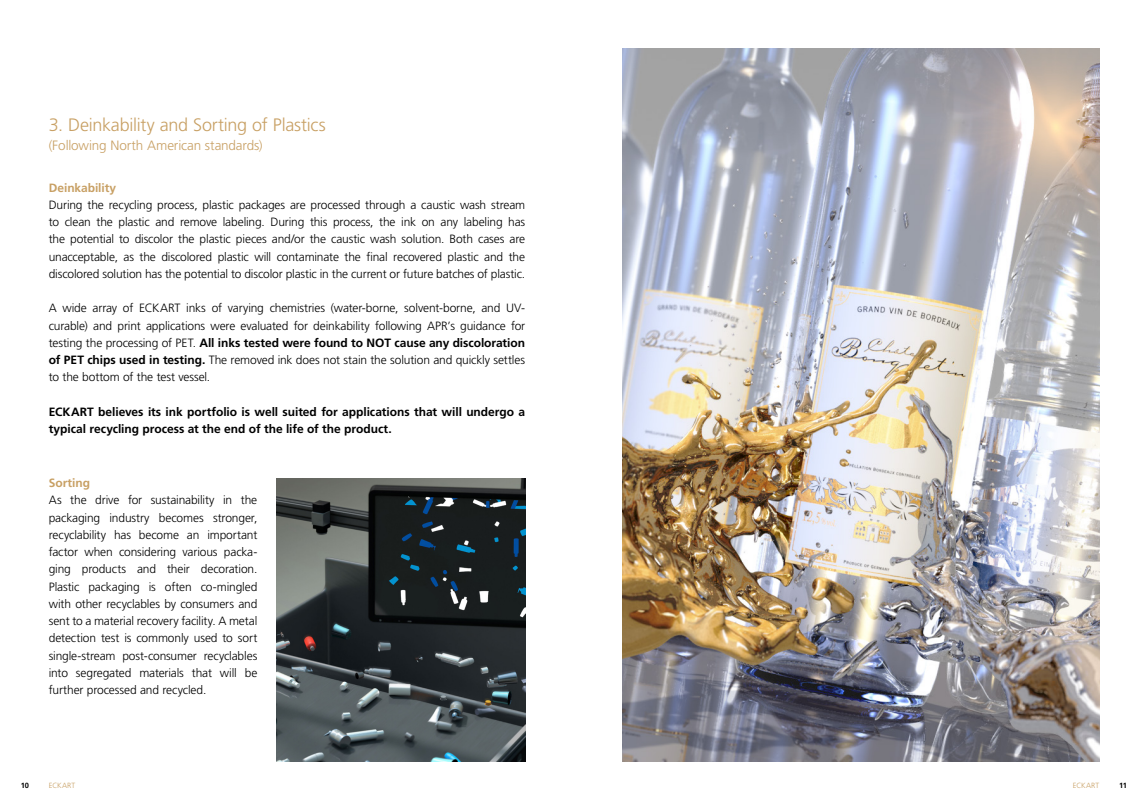
<style>
.page{position:relative;width:1148px;height:810px;background:#fff}
.page>*{position:absolute;margin:0;border:0;box-sizing:border-box;transform-origin:0 0}
.t1{font:300 18px "Frutiger LT Std";letter-spacing:-.015em;color:#c8a064}
.t2{font:300 13.5px "Frutiger LT Std";letter-spacing:-.01em;color:#c8a064}
.t3{font:300 12px/17.2px "Frutiger LT Std";letter-spacing:-.01em;color:#000;text-align:justify}
.t4{font:700 12px/17.2px "Frutiger LT Std";letter-spacing:-.005em;color:#000}
.t5{font:700 12px "Frutiger LT Std";letter-spacing:-.005em;color:#c8a064}
.t6{font:300 7.5px "Frutiger LT Std";color:#c8a064}
.t7{font:700 7.5px "Frutiger LT Std";color:#000}
.s1{font-weight:700}
</style>
<div class="page">
<img style="left:276px;top:478px;width:249px;height:283px">
<img style="left:622px;top:49px;width:477px;height:712px">
<h1 class="t1" style="left:49px;top:114px;width:278px">3. Deinkability and Sorting of Plastics</h1>
<p class="t2" style="left:49px;top:138px;width:215px">(Following North American standards)</p>
<p class="t5" style="left:49px;top:180px;width:69px">Deinkability</p>
<p class="t3" style="left:49px;top:196px;width:478px">During the recycling process, plastic packages are processed through a caustic wash stream to clean the plastic and remove labeling. During this process, the ink on any labeling has the potential to discolor the plastic pieces and/or the caustic wash solution. Both cases are unacceptable, as the discolored plastic will contaminate the final recovered plastic and the discolored solution has the potential to discolor plastic in the current or future batches of plastic.</p>
<p class="t3" style="left:49px;top:300px;width:478px">A wide array of ECKART inks of varying chemistries (water-borne, solvent-borne, and UV&shy;curable) and print applications were evaluated for deinkability following APR’s guidance for testing the processing of PET. <span class="s1">All inks tested were found to NOT cause any discoloration of PET chips used in testing.</span> The removed ink does not stain the solution and quickly settles to the bottom of the test vessel.</p>
<p class="t4" style="left:49px;top:403px;width:478px">ECKART believes its ink portfolio is well suited for applications that will undergo a typical recycling process at the end of the life of the product.</p>
<p class="t5" style="left:49px;top:476px;width:43px">Sorting</p>
<p class="t3" style="left:49px;top:492px;width:210px">As the drive for sustainability in the packaging industry becomes stronger, recyclability has become an important factor when considering various packa&shy;ging products and their decoration.<br>Plastic packaging is often co-mingled with other recyclables by consumers and sent to a material recovery facility. A metal detection test is commonly used to sort single-stream post-consumer recyclables into segregated materials that will be further processed and recycled.</p>
<p class="t7" style="left:21px;top:781px;width:10px">10</p>
<p class="t6" style="left:49px;top:781px;width:28px">ECKART</p>
<p class="t6" style="left:1072px;top:781px;width:28px">ECKART</p>
<p class="t7" style="left:1119px;top:781px;width:9px">11</p>
</div>
